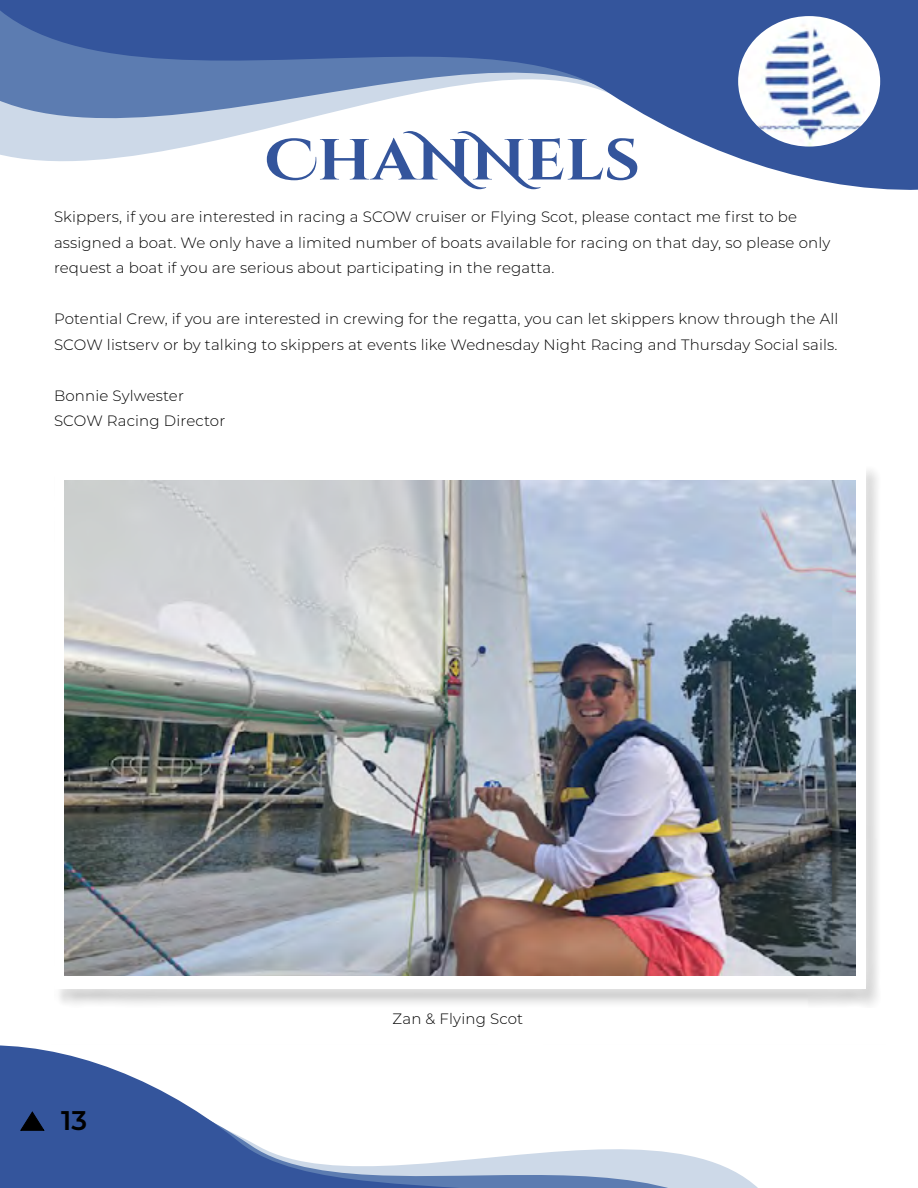
<style>
.page{position:relative;width:918px;height:1188px;background:#fff}
.page>*{position:absolute;margin:0;border:0;box-sizing:border-box;transform-origin:0 0}
.t1{font:700 57.75px "Cinzel Decorative";color:#34559c;scale:1.09 1}
.t2{font:600 27px "Montserrat";color:#000}
.t3{font:300 15px/25.5px "Montserrat";letter-spacing:.01em;color:#000}
</style>
<div class="page">
<svg style="left:706px;top:1160px;width:52px;height:28px"></svg>
<svg style="left:623px;top:1149px;width:83px;height:39px;background:#cad6e6"></svg>
<svg style="left:0;top:1045px;width:623px;height:143px"></svg>
<svg style="left:0;top:0;width:918px;height:190px"></svg>
<img style="left:738px;top:16px;width:142px;height:131px">
<div style="left:54px;top:466px;width:827px;height:542px;background:#000;opacity:.19"></div>
<div style="left:46px;top:454px;width:829px;height:544px;background:#fff;opacity:.75"></div>
<div style="left:55px;top:463px;width:811px;height:526px;background:#fff"></div>
<img style="left:64px;top:481px;width:792px;height:494px">
<svg style="left:20px;top:1112px;width:24px;height:19px"></svg>
<h1 class="t1" style="left:265px;top:125px;width:345px">ChaNNels</h1>
<p class="t3" style="left:54px;top:203px;width:778px">Skippers if, you are interested in racing a SCOW cruiser or Flying Scot, please contact me first to be assigned a boat. We only have a limited number of boats available for racing on that day, so please only request a boat if you are serious about participating in the regatta.</p>
<p class="t3" style="left:54px;top:305px;width:786px">Potential Crew if, you are interested in crewing for the regatta, you can let skippers know through the All<br>SCOW listserv or by talking to skippers at events like Wednesday Night Racing and Thursday Social sails.</p>
<p class="t3" style="left:54px;top:382px;width:173px">Bonnie Sylwester<br>SCOW Racing Director</p>
<h2 class="t2" style="left:61px;top:1102px;width:28px">13</h2>
<p class="t3" style="left:393px;top:1005px;width:132px">Zan &amp; Flying Scot</p>
</div>
